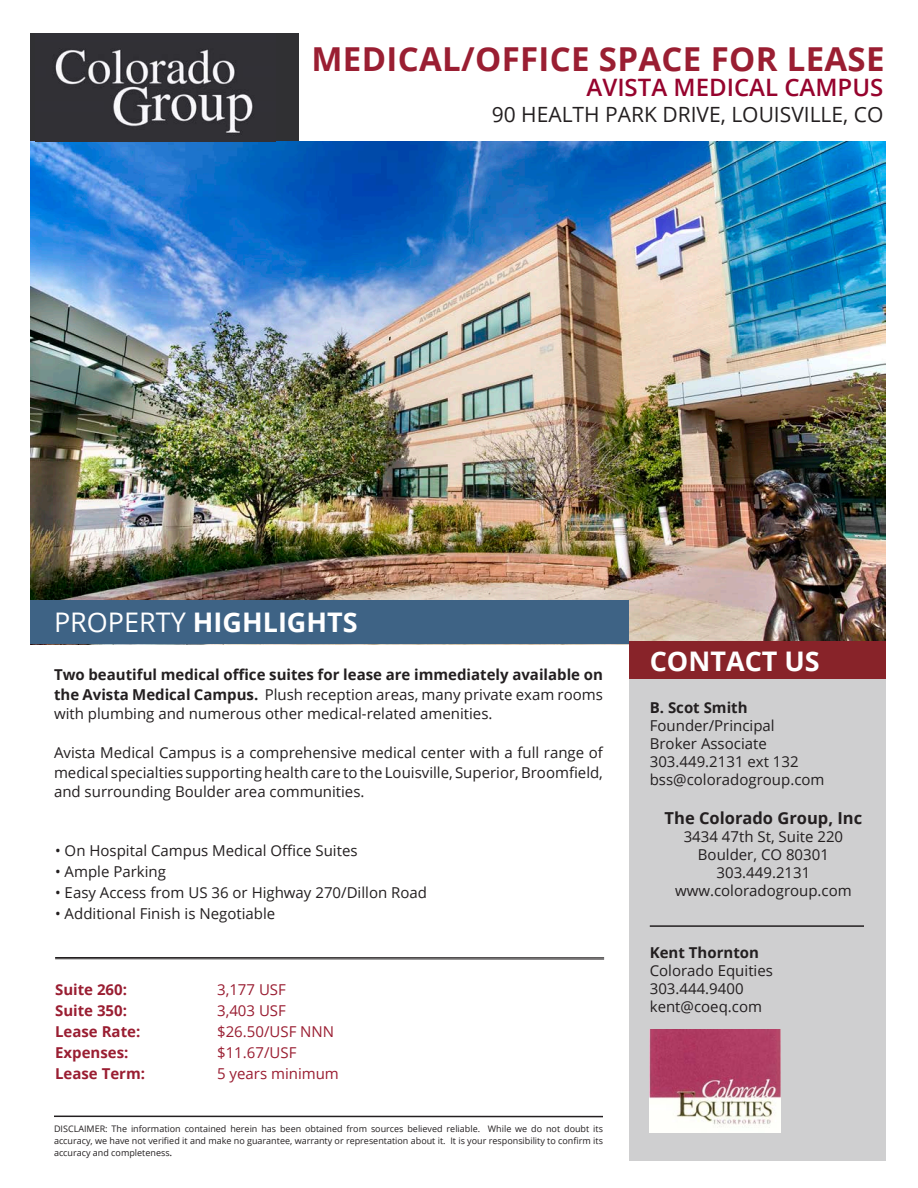
<style>
.page{position:relative;width:918px;height:1188px;background:#fff}
.page>*{position:absolute;margin:0;border:0;box-sizing:border-box;transform-origin:0 0}
.Paragraph_Style_1{font:700 33px "Open Sans";letter-spacing:.01em;color:#9a1e32}
.t1{font:700 27px "Open Sans";color:#fff}
.t2{font:600 24px "Open Sans";color:#96032d}
.t3{font:21px "Open Sans";color:#231f20}
.t4{font:700 16.5px "Open Sans";color:#231f20}
.t5{font:15px/19.5px "Open Sans";color:#231f20;text-align:justify}
.t6{font:15px "Open Sans";color:#9a1e32}
.t7{font:700 15px "Open Sans";color:#9a1e32}
.t8{font:700 15px "Open Sans";color:#231f20}
.t9{font:9px/12px "Open Sans";color:#231f20;text-align:justify}
.s1{font-weight:400}
.s2{font-weight:700}
.s3{font-size:10.5px}
</style>
<div class="page">
<img style="left:30px;top:141px;width:856px;height:500px">
<div style="left:30px;top:33px;width:269px;height:108px;background:#303033"></div>
<img style="left:55px;top:49px;width:198px;height:85px">
<div style="left:30px;top:600px;width:599px;height:44px;background:#3e6385"></div>
<div style="left:629px;top:645px;width:257px;height:516px;background:#cfcfd0"></div>
<div style="left:629px;top:641px;width:257px;height:38px;background:#882329"></div>
<hr style="left:54px;top:1116px;width:549px;height:1px;background:#231f20">
<hr style="left:55px;top:957px;width:549px;height:1px;background:#231f20">
<hr style="left:55px;top:958px;width:549px;height:1px;background:#231f20">
<img style="left:650px;top:1030px;width:131px;height:102px">
<hr style="left:650px;top:925px;width:214px;height:2px;background:#231f20">
<p class="Paragraph_Style_1" style="left:312px;top:35px;width:575px">MEDICAL/OFFICE SPACE FOR LEASE</p>
<p class="t2" style="left:587px;top:70px;width:298px">AVISTA MEDICAL CAMPUS</p>
<p class="t3" style="left:492px;top:100px;width:393px">90 HEALTH PARK DRIVE, LOUISVILLE, CO</p>
<p class="t1" style="left:54px;top:603px;width:305px"><span class="s1">PROPERTY</span> HIGHLIGHTS</p>
<p class="t5" style="left:54px;top:664px;width:551px"><span class="s2">Two beautiful medical office suites for lease are immediately available on the Avista Medical Campus.</span> Plush reception areas, many private exam rooms with plumbing and numerous other medical-related amenities.</p>
<p class="t5" style="left:54px;top:742px;width:551px">Avista Medical Campus is a comprehensive medical center with a full range of medical specialties supporting health care to the Louisville, Superior, Broomfield, and surrounding Boulder area communities.</p>
<p class="t5" style="left:55px;top:840px;width:304px">• On Hospital Campus Medical Office Suites</p>
<p class="t5" style="left:55px;top:861px;width:112px">• Ample Parking</p>
<p class="t5" style="left:55px;top:882px;width:373px">• Easy Access from US 36 or Highway 270/Dillon Road</p>
<p class="t5" style="left:55px;top:903px;width:222px">• Additional Finish is Negotiable</p>
<p class="t7" style="left:55px;top:979px;width:73px">Suite 260:</p>
<p class="t6" style="left:217px;top:979px;width:70px">3,177 USF</p>
<p class="t7" style="left:55px;top:1000px;width:73px">Suite 350:</p>
<p class="t6" style="left:217px;top:1000px;width:70px">3,403 USF</p>
<p class="t7" style="left:55px;top:1021px;width:87px">Lease Rate:</p>
<p class="t6" style="left:217px;top:1021px;width:119px">$26.50/USF NNN</p>
<p class="t7" style="left:55px;top:1042px;width:75px">Expenses:</p>
<p class="t6" style="left:217px;top:1042px;width:81px">$11.67/USF</p>
<p class="t7" style="left:55px;top:1063px;width:91px">Lease Term:</p>
<p class="t6" style="left:217px;top:1063px;width:123px">5 years minimum</p>
<p class="t9" style="left:54px;top:1122px;width:550px">DISCLAIMER: The information contained herein has been obtained from sources believed reliable. While we do not doubt its accuracy, we have not verified it and make no guarantee, warranty or representation about it. It is your responsibility to confirm its accuracy and completeness<span class="s3">.</span></p>
<p class="t1" style="left:650px;top:642px;width:172px">CONTACT US</p>
<p class="t8" style="left:650px;top:697px;width:99px">B. Scot Smith</p>
<p class="t5" style="left:650px;top:715px;width:126px">Founder/Principal</p>
<p class="t5" style="left:650px;top:733px;width:119px">Broker Associate</p>
<p class="t5" style="left:650px;top:751px;width:150px">303.449.2131 ext 132</p>
<p class="t5" style="left:650px;top:769px;width:176px">bss@coloradogroup.com</p>
<p class="t4" style="left:665px;top:806px;width:199px">The Colorado Group, Inc</p>
<p class="t5" style="left:684px;top:826px;width:161px">3434 47th St, Suite 220</p>
<p class="t5" style="left:698px;top:844px;width:133px">Boulder, CO 80301</p>
<p class="t5" style="left:717px;top:862px;width:95px">303.449.2131</p>
<p class="t5" style="left:675px;top:880px;width:178px">www.coloradogroup.com</p>
<p class="t8" style="left:650px;top:942px;width:111px">Kent Thornton</p>
<p class="t5" style="left:650px;top:960px;width:125px">Colorado Equities</p>
<p class="t5" style="left:650px;top:978px;width:95px">303.444.9400</p>
<p class="t5" style="left:650px;top:996px;width:114px">kent@coeq.com</p>
</div>
